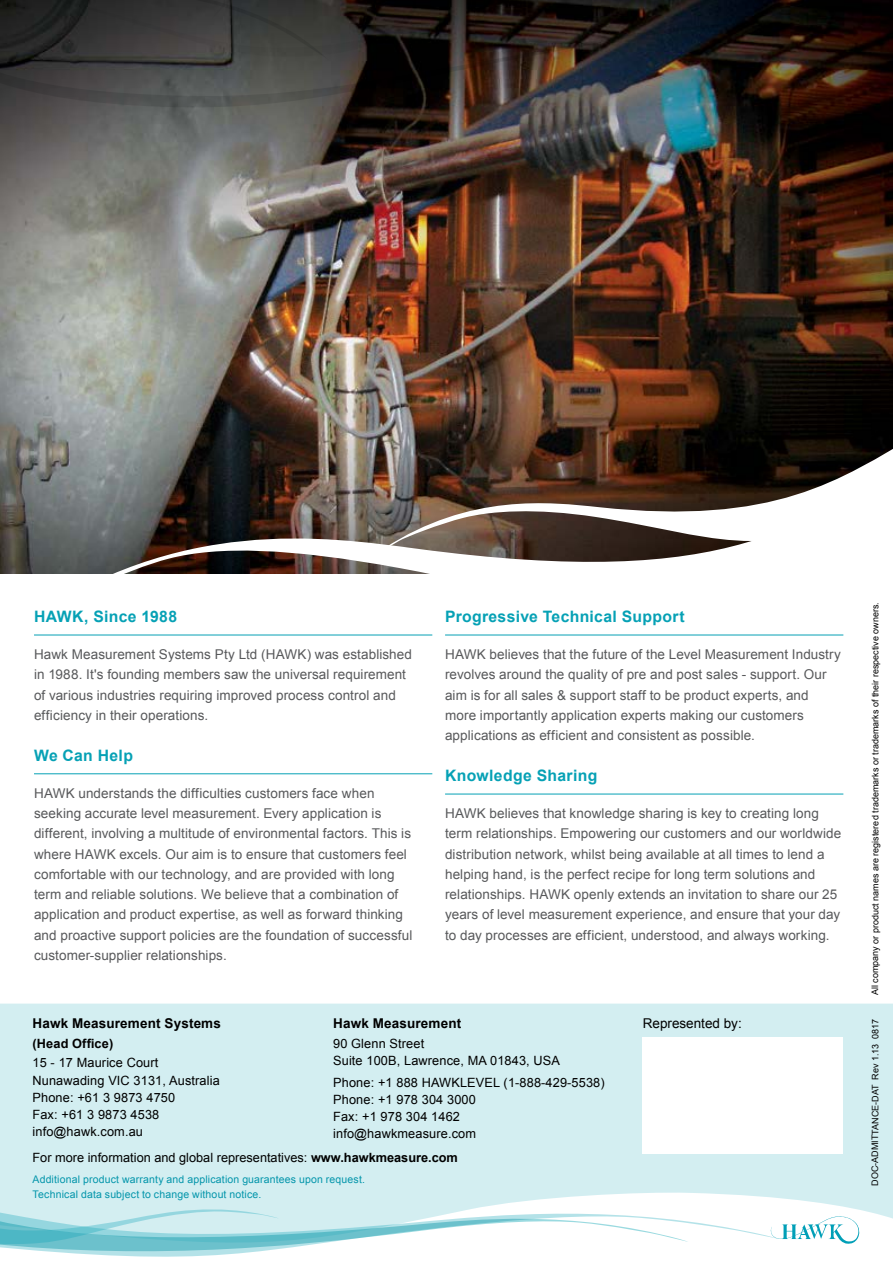
<style>
.page{position:relative;width:893px;height:1263px;background:#fff}
.page>*{position:absolute;margin:0;border:0;box-sizing:border-box;transform-origin:0 0}
.t1{font:700 15.75px "Arial";letter-spacing:.02em;color:#06a1b5}
.t2{font:13.5px/20.2px "Arial";letter-spacing:.005em;color:#58595b}
.t3{font:700 13.5px "Arial";letter-spacing:.01em;color:#000}
.t4{font:13.5px "Arial";color:#000}
.t5{font:12.75px/17.2px "Arial";letter-spacing:.01em;color:#000}
.t6{font:700 12.75px "Arial";letter-spacing:.01em;color:#000}
.t7{font:10.5px/15px "Arial";letter-spacing:.015em;color:#06a1b5}
.t8{font:9px "Arial";color:#000}
.s1{font-weight:700}
</style>
<div class="page">
<img style="left:0;top:115px;width:893px;height:459px">
<svg style="left:13px;top:452px;width:880px;height:184px"></svg>
<svg style="left:377px;top:434px;width:516px;height:129px"></svg>
<img style="left:0;top:0;width:893px;height:115px">
<svg style="left:0;top:0;width:433px;height:62px;background:#2f2e2d"></svg>
<svg style="left:43px;top:1251px;width:218px;height:6px"></svg>
<svg style="left:0;top:1003px;width:893px;height:248px;background:#d3eef1"></svg>
<div style="left:642px;top:1037px;width:201px;height:116px;background:#fff"></div>
<svg style="left:771px;top:1214px;width:88px;height:30px"></svg>
<hr style="left:34px;top:635px;width:398px;height:1px;background:#06a1b5">
<hr style="left:34px;top:773px;width:398px;height:1px;background:#06a1b5">
<hr style="left:445px;top:635px;width:398px;height:1px;background:#06a1b5">
<hr style="left:445px;top:794px;width:398px;height:1px;background:#06a1b5">
<p class="t1" style="left:34px;top:606px;width:145px">HAWK, Since 1988</p>
<p class="t2" style="left:34px;top:644px;width:380px">Hawk Measurement Systems Pty Ltd (HAWK) was established in 1988. It's founding members saw the universal requirement of various industries requiring improved process control and efficiency in their operations.</p>
<p class="t1" style="left:34px;top:745px;width:100px">We Can Help</p>
<p class="t2" style="left:34px;top:783px;width:380px">HAWK understands the difficulties customers face when seeking accurate level measurement. Every application is different, involving a multitude of environmental factors. This is where HAWK excels. Our aim is to ensure that customers feel comfortable with our technology, and are provided with long term and reliable solutions. We believe that a combination of application and product expertise, as well as forward thinking and proactive support policies are the foundation of successful customer-supplier relationships.</p>
<p class="t1" style="left:445px;top:606px;width:241px">Progressive Technical Support</p>
<p class="t2" style="left:445px;top:644px;width:397px">HAWK believes that the future of the Level Measurement Industry revolves around the quality of pre and post sales - support. Our aim is for all sales &amp; support staff to be product experts, and more importantly application experts making our customers applications as efficient and consistent as possible.</p>
<p class="t1" style="left:445px;top:765px;width:154px">Knowledge Sharing</p>
<p class="t2" style="left:445px;top:803px;width:398px">HAWK believes that knowledge sharing is key to creating long term relationships. Empowering our customers and our worldwide distribution network, whilst being available at all times to lend a helping hand, is the perfect recipe for long term solutions and relationships. HAWK openly extends an invitation to share our 25 years of level measurement experience, and ensure that your day to day processes are efficient, understood, and always working.</p>
<p class="t3" style="left:33px;top:1015px;width:190px">Hawk Measurement Systems</p>
<p class="t6" style="left:33px;top:1035px;width:82px">(Head Office)</p>
<p class="t5" style="left:33px;top:1054px;width:189px">15 - 17 Maurice Court<br>Nunawading VIC 3131, Australia<br>Phone: +61 3 9873 4750<br>Fax: +61 3 9873 4538 info@hawk.com.au</p>
<p class="t3" style="left:333px;top:1015px;width:130px">Hawk Measurement</p>
<p class="t5" style="left:333px;top:1035px;width:228px">90 Glenn Street<br>Suite 100B, Lawrence, MA 01843, USA</p>
<p class="t5" style="left:333px;top:1074px;width:273px">Phone: +1 888 HAWKLEVEL (1-888-429-5538)<br>Phone: +1 978 304 3000<br>Fax: +1 978 304 1462 info@hawkmeasure.com</p>
<p class="t5" style="left:33px;top:1149px;width:427px">For more information and global representatives: <span class="s1">www.hawkmeasure.com</span></p>
<p class="t7" style="left:33px;top:1172px;width:334px">Additional product warranty and application guarantees upon request.<br>Technical data subject to change without notice.</p>
<p class="t4" style="left:643px;top:1015px;width:101px">Represented by:</p>
<p class="t8" style="left:869px;top:995px;width:394px;rotate:-90deg">All company or product names are registered trademarks or trademarks of their respective owners.</p>
<p class="t8" style="left:869px;top:1185px;width:169px;rotate:-90deg">DOC-ADMITTANCE-DAT Rev 1.13 0817</p>
</div>
